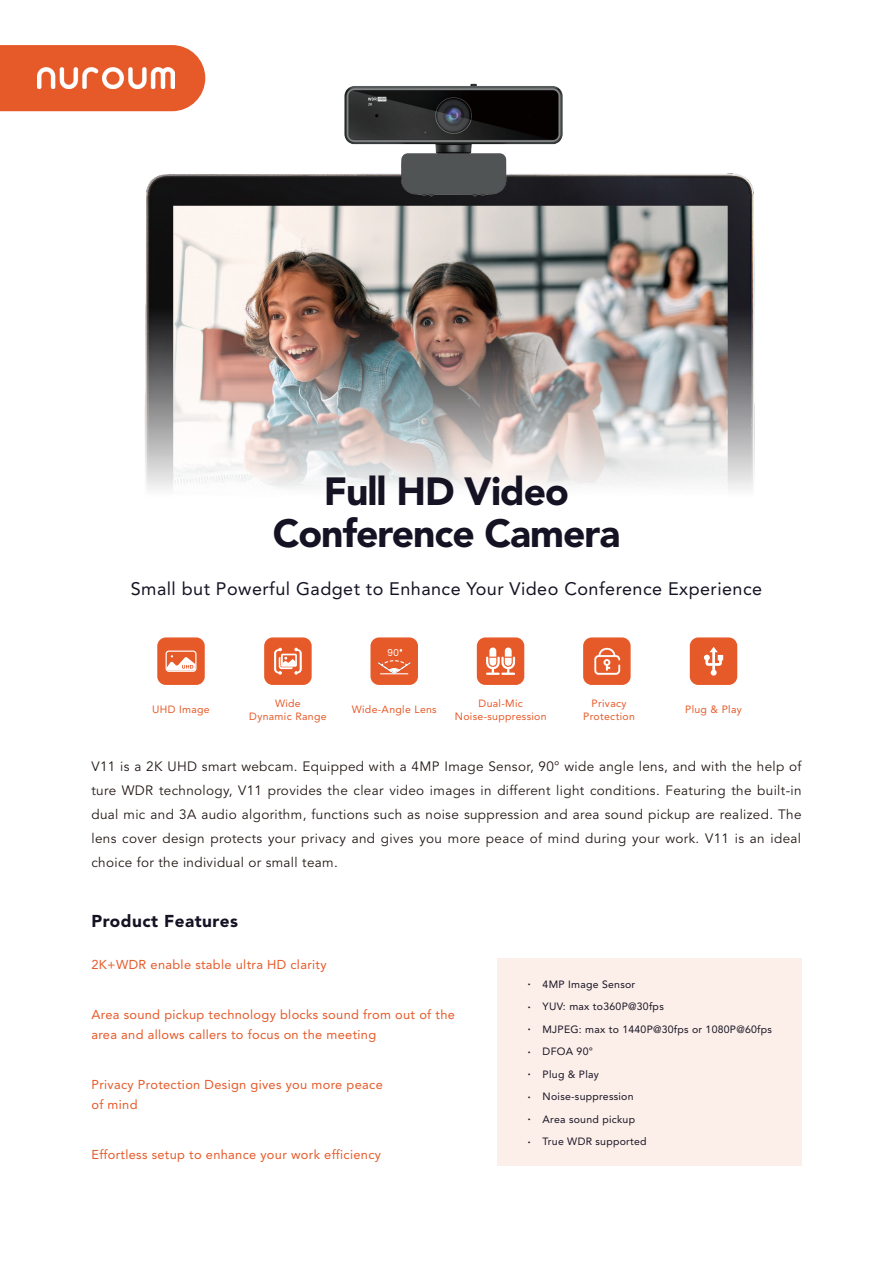
<style>
.page{position:relative;width:893px;height:1263px;background:#fff}
.page>*{position:absolute;margin:0;border:0;box-sizing:border-box;transform-origin:0 0}
.段落样式1{font:900 39px "Avenir LT Std";letter-spacing:-.025em;color:#151323}
.段落样式1-2{font:18px "Avenir LT Std";letter-spacing:.025em;color:#151323}
.段落样式1-3{font:900 17.1px "Avenir LT Std";letter-spacing:.03em;color:#151323}
.t1{font:13.5px/24px "Avenir LT Std";letter-spacing:.025em;color:#231916;text-align:justify}
.t2{font:12.75px/20px "Avenir LT Std";letter-spacing:.025em;color:#e65928}
.t3{font:10.5px "Avenir LT Std";letter-spacing:.025em;color:#151323}
.t4{font:10.5px "Avenir LT Std";letter-spacing:.03em;color:#e65928}
.t5{font:9.45px "Poppins";color:#fff}
.s1{font-size:15px;color:#231916}
</style>
<div class="page">
<img style="left:78px;top:74px;width:677px;height:415px">
<div style="left:497px;top:958px;width:304px;height:208px;background:#fceee9"></div>
<div style="left:370px;top:637px;width:48px;height:48px;background:#e65928;border-radius:9px"></div>
<div style="left:477px;top:637px;width:47px;height:48px;background:#e65928;border-radius:9px"></div>
<div style="left:583px;top:637px;width:48px;height:48px;background:#e65928;border-radius:9px"></div>
<div style="left:690px;top:637px;width:47px;height:48px;background:#e65928;border-radius:9px"></div>
<div style="left:157px;top:637px;width:48px;height:48px;background:#e65928;border-radius:9px"></div>
<div style="left:264px;top:637px;width:48px;height:48px;background:#e65928;border-radius:9px"></div>
<svg style="left:378px;top:660px;width:33px;height:14px"></svg>
<img style="left:594px;top:647px;width:27px;height:28px">
<svg style="left:704px;top:647px;width:19px;height:29px"></svg>
<div style="left:489px;top:647px;width:7px;height:19px;background:#fff;border-radius:3px"></div>
<svg style="left:486px;top:657px;width:29px;height:18px"></svg>
<svg style="left:505px;top:647px;width:7px;height:19px"></svg>
<svg style="left:274px;top:648px;width:28px;height:27px"></svg>
<div style="left:0;top:45px;width:205px;height:66px;background:#e65928"></div>
<img style="left:37px;top:67px;width:137px;height:22px">
<svg style="left:166px;top:650px;width:30px;height:22px"></svg>
<img style="left:252px;top:74px;width:411px;height:227px">
<p class="段落样式1" style="left:324px;top:468px;width:247px">Full HD Video</p>
<p class="段落样式1" style="left:273px;top:510px;width:349px">Conference Camera</p>
<p class="段落样式1-2" style="left:131px;top:579px;width:633px">Small but Powerful Gadget to Enhance Your Video Conference Experience</p>
<p class="t4" style="left:152px;top:704px;width:59px">UHD Image</p>
<p class="t4" style="left:275px;top:697px;width:27px">Wide</p>
<p class="t4" style="left:249px;top:710px;width:79px">Dynamic Range</p>
<p class="t5" style="left:387px;top:646px;width:14px">90</p>
<p class="t4" style="left:352px;top:704px;width:87px">Wide-Angle Lens</p>
<p class="t4" style="left:479px;top:697px;width:46px">Dual-Mic</p>
<p class="t4" style="left:455px;top:710px;width:93px">Noise-suppression</p>
<p class="t4" style="left:592px;top:697px;width:36px">Privacy</p>
<p class="t4" style="left:583px;top:710px;width:53px">Protection</p>
<p class="t4" style="left:685px;top:703px;width:58px">Plug &amp; Play</p>
<p class="t1" style="left:91px;top:755px;width:712px">V11 is a 2K UHD smart webcam. Equipped with a 4MP Image Sensor, 90° wide angle lens, and with the help of ture WDR technology, V11 provides the clear video images in different light conditions. Featuring the built-in dual mic and 3A audio algorithm, functions such as noise suppression and area sound pickup are realized. The lens cover design protects your privacy and gives you more peace of mind during your work. V11 is an ideal choice for the individual or small team.</p>
<p class="段落样式1-3" style="left:91px;top:910px;width:148px">Product Features</p>
<p class="t2" style="left:91px;top:955px;width:237px">2K+WDR enable stable ultra HD clarity</p>
<p class="t2" style="left:91px;top:1005px;width:365px">Area sound pickup technology blocks sound from out of the area and allows callers to focus on the meeting</p>
<p class="t2" style="left:91px;top:1074px;width:293px">Privacy Protection Design gives you more peace</p>
<p class="t2" style="left:91px;top:1094px;width:48px">of mind</p>
<p class="t2" style="left:91px;top:1144px;width:291px">Effortless setup to enhance your work efficiency</p>
<p class="t3" style="left:527px;top:978px;width:110px"><span class="s1">·</span> 4MP Image Sensor</p>
<p class="t3" style="left:527px;top:1000px;width:138px"><span class="s1">·</span> YUV: max to360P@30fps</p>
<p class="t3" style="left:527px;top:1023px;width:246px"><span class="s1">·</span> MJPEG: max to 1440P@30fps or 1080P@60fps</p>
<p class="t3" style="left:527px;top:1045px;width:67px"><span class="s1">·</span> DFOA 90°</p>
<p class="t3" style="left:527px;top:1068px;width:73px"><span class="s1">·</span> Plug &amp; Play</p>
<p class="t3" style="left:527px;top:1090px;width:108px"><span class="s1">·</span> Noise-suppression</p>
<p class="t3" style="left:527px;top:1113px;width:109px"><span class="s1">·</span> Area sound pickup</p>
<p class="t3" style="left:527px;top:1135px;width:121px"><span class="s1">·</span> True WDR supported</p>
</div>
